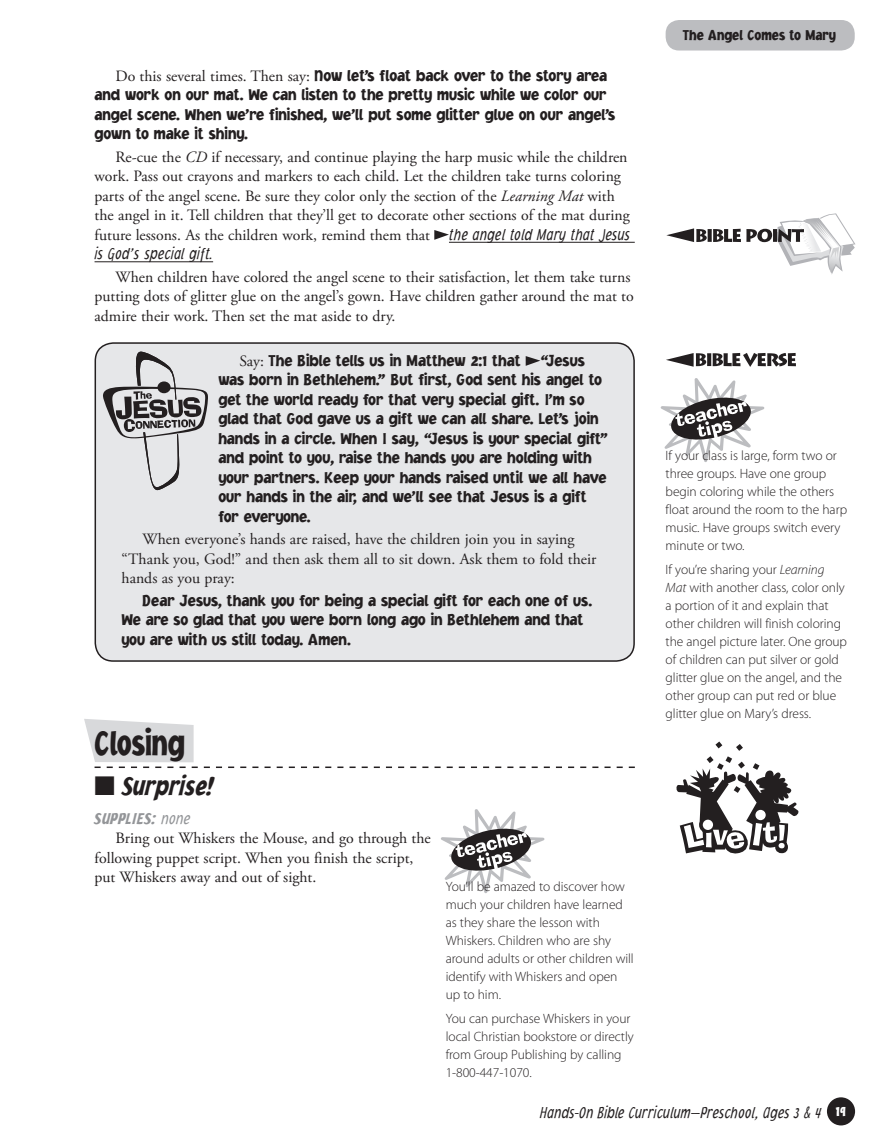
<style>
.page{position:relative;width:878px;height:1148px;background:#fff}
.page>*{position:absolute;margin:0;border:0;box-sizing:border-box;transform-origin:0 0}
.t1{font:900 36px "Jacoby Cond ICG";color:#231f20;scale:.9 1}
.t2{font:italic 900 27px "Jacoby Cond ICG";color:#231f20;scale:.9 1}
.t3{font:900 16.5px/19.5px "Jacoby ICG";color:#231f20;scale:.9 1}
.t4{font:italic 300 16.5px "Jacoby Cond ICG";color:#231f20;scale:.9 1}
.t5{font:italic 900 16.5px "Jacoby Cond ICG";letter-spacing:.03em;color:#939598;scale:.95 1}
.t6{font:15.75px/19.5px "Adobe Garamond Pro";color:#231f20}
.t7{font:900 15px "Jacoby Cond ICG";color:#231f20}
.t8{font:300 13.5px/18px "Myriad Pro";letter-spacing:-.005em;color:#231f20}
.s1{font-family:"Adobe Garamond Pro";font-weight:400;font-size:15.75px}
.s2{font-style:italic}
.s3{font-family:"Jacoby Cond ICG";font-weight:300;font-style:italic;font-size:16.5px}
.s4{font-weight:300}
.s5{font-weight:900;font-style:normal;font-size:15px;color:#fff}
</style>
<div class="page">
<div style="left:826px;top:1097px;width:29px;height:28px;background:#231f20;border-radius:50%"></div>
<div style="left:665px;top:20px;width:189px;height:30px;background:#bcbdc0;border-radius:14px"></div>
<div style="left:95px;top:343px;width:539px;height:318px;background:#e6e7e9;border-radius:18px"></div>
<div style="left:94px;top:342px;width:540px;height:320px;border:2px solid #231f20;border-radius:18px"></div>
<hr style="left:449px;top:242px;width:185px;height:1px;background:#231f20">
<hr style="left:94px;top:261px;width:119px;height:1px;background:#231f20">
<svg style="left:84px;top:719px;width:550px;height:49px"></svg>
<svg style="left:434px;top:230px;width:15px;height:10px"></svg>
<svg style="left:525px;top:356px;width:15px;height:10px"></svg>
<svg style="left:666px;top:213px;width:189px;height:61px"></svg>
<svg style="left:666px;top:353px;width:130px;height:14px"></svg>
<svg style="left:103px;top:351px;width:105px;height:139px"></svg>
<svg style="left:676px;top:741px;width:123px;height:113px"></svg>
<div style="left:755px;top:810px;width:10px;height:10px;background:#fff;border-radius:50%"></div>
<div style="left:702px;top:819px;width:11px;height:11px;background:#fff;border-radius:50%"></div>
<svg style="left:660px;top:378px;width:105px;height:84px"></svg>
<svg style="left:441px;top:809px;width:104px;height:84px"></svg>
<p class="t3" style="left:94px;top:65px;width:580px;text-indent:21px"><span class="s1">Do this several times. Then say:</span> Now let’s float back over to the story area and work on our mat. We can listen to the pretty music while we color our angel scene. When we’re finished, we’ll put some glitter glue on our angel’s gown to make it shiny.</p>
<p class="t6" style="left:95px;top:148px;width:537px;text-indent:21px">Re-cue the <span class="s2">CD</span> if necessary, and continue playing the harp music while the children work. Pass out crayons and markers to each child. Let the children take turns coloring parts of the angel scene. Be sure they color only the section of the <span class="s2">Learning Mat</span> with the angel in it. Tell children that they’ll get to decorate other sections of the mat during future lessons. As the children work, remind them that <span class="s3">the angel told Mary that Jesus</span></p>
<p class="t4" style="left:95px;top:244px;width:133px">is God’s special gift.</p>
<p class="t6" style="left:95px;top:268px;width:540px;text-indent:21px">When children have colored the angel scene to their satisfaction, let them take turns putting dots of glitter glue on the angel’s gown. Have children gather around the mat to admire their work. Then set the mat aside to dry.</p>
<p class="t3" style="left:218px;top:350px;width:435px;text-indent:21px"><span class="s1">Say:</span> The Bible tells us in Matthew 2:1 that “Jesus was born in Bethlehem.” But first, God sent his angel to get the world ready for that very special gift. I’m so glad that God gave us a gift we can all share. Let’s join hands in a circle. When I say, “Jesus is your special gift” and point to you, raise the hands you are holding with your partners. Keep your hands raised until we all have our hands in the air, and we’ll see that Jesus is a gift for everyone.</p>
<p class="t6" style="left:122px;top:530px;width:476px;text-indent:21px">When everyone’s hands are raised, have the children join you in saying “Thank you, God!” and then ask them all to sit down. Ask them to fold their hands as you pray:</p>
<p class="t3" style="left:122px;top:590px;width:524px;text-indent:21px">Dear Jesus, thank you for being a special gift for each one of us.<br>We are so glad that you were born long ago in Bethlehem and that you are with us still today. Amen.</p>
<h1 class="t1" style="left:94px;top:720px;width:102px">Closing</h1>
<h2 class="t2" style="left:94px;top:769px;width:134px">■ Surprise!</h2>
<p class="t5" style="left:95px;top:808px;width:102px">SUPPLIES: <span class="s4">none</span></p>
<p class="t6" style="left:95px;top:829px;width:337px;text-indent:21px">Bring out Whiskers the Mouse, and go through the following puppet script. When you finish the script, put Whiskers away and out of sight.</p>
<p class="t8" style="left:446px;top:878px;width:189px">You’ll be amazed to discover how much your children have learned as they share the lesson with<br>Whiskers. Children who are shy around adults or other children will identify with Whiskers and open up to him.</p>
<p class="t8" style="left:446px;top:1010px;width:189px">You can purchase Whiskers in your local Christian bookstore or directly from Group Publishing by calling<br>1-800-447-1070.</p>
<p class="t7" style="left:682px;top:25px;width:155px">The Angel Comes to Mary</p>
<p class="t8" style="left:665px;top:447px;width:183px">If your class is large, form two or three groups. Have one group begin coloring while the others float around the room to the harp music. Have groups switch every minute or two.</p>
<p class="t8" style="left:665px;top:561px;width:183px">If you’re sharing your <span class="s2">Learning<br>Mat</span> with another class, color only a portion of it and explain that other children will finish coloring the angel picture later. One group of children can put silver or gold glitter glue on the angel, and the other group can put red or blue glitter glue on Mary’s dress.</p>
<p class="t4" style="left:540px;top:1102px;width:341px">Hands-On Bible Curriculum—Preschool, Ages 3 &amp; 4 <span class="s5">19</span></p>
</div>
